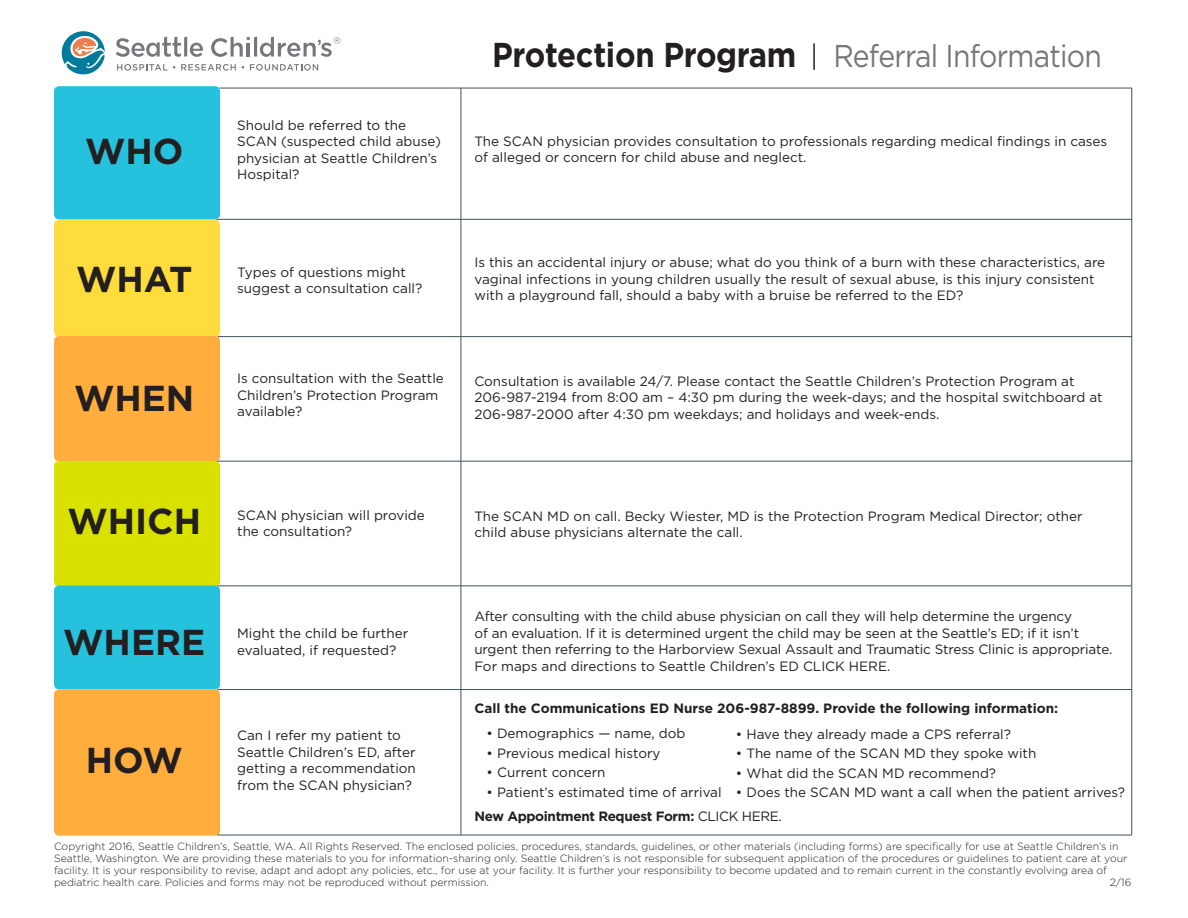
<style>
.page{position:relative;width:1188px;height:918px;background:#fff}
.page>*{position:absolute;margin:0;border:0;box-sizing:border-box;transform-origin:0 0}
.t1{font:700 36px "Gotham";color:#231f20}
.t2{font:31.5px "Gotham";letter-spacing:-.025em;color:#75777b;scale:.9 1}
.text_in_Gothom{font:13.5px/16.5px "Gotham";color:#231f20}
.text_in_Gothom-2{font:700 13.5px "Gotham";color:#231f20}
.text_in_Gothom-3{font:700 13.5px "Gotham";letter-spacing:-.025em;color:#231f20}
.A_top_headers_non_it{font:300 10.5px/12px "Gotham";color:#231f20}
.s1{font-weight:700;font-size:34.5px;color:#231f20}
.s2{font-weight:400}
</style>
<div class="page">
<div style="left:54px;top:220px;width:166px;height:117px;background:#ffdc3d;border-radius:5px"></div>
<div style="left:54px;top:86px;width:166px;height:133px;background:#26c2dd;border-radius:5px"></div>
<div style="left:54px;top:336px;width:166px;height:125px;background:#ffae3e;border-radius:5px"></div>
<div style="left:54px;top:461px;width:166px;height:125px;background:#d8e100;border-radius:5px"></div>
<div style="left:54px;top:585px;width:166px;height:105px;background:#26c2dd;border-radius:5px"></div>
<div style="left:54px;top:690px;width:166px;height:146px;background:#ffae3e;border-radius:5px"></div>
<hr style="left:216px;top:219px;width:916px;height:1px;background:#41525c">
<hr style="left:218px;top:336px;width:914px;height:1px;background:#41525c">
<hr style="left:217px;top:461px;width:915px;height:1px;background:#41525c">
<hr style="left:218px;top:586px;width:913px;height:1px;background:#41525c">
<hr style="left:217px;top:689px;width:915px;height:1px;background:#41525c">
<hr style="left:217px;top:835px;width:915px;height:1px;background:#41525c">
<hr style="left:1132px;top:88px;width:1px;height:747px;background:#41525c">
<hr style="left:461px;top:88px;width:1px;height:747px;background:#41525c">
<svg style="left:62px;top:31px;width:43px;height:43px"></svg>
<svg style="left:116px;top:37px;width:87px;height:20px"></svg>
<svg style="left:117px;top:64px;width:58px;height:7px"></svg>
<svg style="left:181px;top:64px;width:55px;height:7px"></svg>
<svg style="left:250px;top:64px;width:68px;height:7px"></svg>
<svg style="left:211px;top:37px;width:130px;height:20px"></svg>
<hr style="left:219px;top:88px;width:913px;height:1px;background:#41525c">
<hr style="left:813px;top:43px;width:2px;height:27px;background:#231f20">
<p class="t1" style="left:85px;top:127px;width:100px">WHO</p>
<p class="t1" style="left:76px;top:255px;width:118px">WHAT</p>
<p class="t1" style="left:74px;top:375px;width:122px">WHEN</p>
<p class="text_in_Gothom" style="left:237px;top:117px;width:205px">Should be referred to the<br>SCAN (suspected child abuse) physician at Seattle Children’s<br>Hospital?</p>
<p class="text_in_Gothom" style="left:237px;top:264px;width:187px">Types of questions might suggest a consultation call?</p>
<p class="text_in_Gothom" style="left:237px;top:370px;width:208px">Is consultation with the Seattle<br>Children’s Protection Program available?</p>
<p class="t2" style="left:492px;top:38px;width:679px"><span class="s1">Protection Program</span> Referral Information</p>
<p class="text_in_Gothom" style="left:474px;top:132px;width:634px">The SCAN physician provides consultation to professionals regarding medical findings in cases of alleged or concern for child abuse and neglect.</p>
<p class="text_in_Gothom" style="left:474px;top:254px;width:632px">Is this an accidental injury or abuse; what do you think of a burn with these characteristics, are vaginal infections in young children usually the result of sexual abuse, is this injury consistent with a playground fall, should a baby with a bruise be referred to the ED?</p>
<p class="text_in_Gothom" style="left:474px;top:372px;width:630px">Consultation is available 24/7. Please contact the Seattle Children’s Protection Program at<br>206-987-2194 from 8:00 am – 4:30 pm during the week-days; and the hospital switchboard at<br>206-987-2000 after 4:30 pm weekdays; and holidays and week-ends.</p>
<p class="t1" style="left:67px;top:497px;width:135px">WHICH</p>
<p class="text_in_Gothom" style="left:237px;top:507px;width:189px">SCAN physician will provide the consultation?</p>
<p class="t1" style="left:63px;top:618px;width:144px">WHERE</p>
<p class="t1" style="left:86px;top:736px;width:98px">HOW</p>
<p class="text_in_Gothom" style="left:237px;top:625px;width:172px">Might the child be further evaluated, if requested?</p>
<p class="text_in_Gothom" style="left:237px;top:727px;width:180px">Can I refer my patient to<br>Seattle Children’s ED, after getting a recommendation from the SCAN physician?</p>
<p class="text_in_Gothom" style="left:474px;top:507px;width:610px">The SCAN MD on call. Becky Wiester, MD is the Protection Program Medical Director; other child abuse physicians alternate the call.</p>
<p class="text_in_Gothom" style="left:474px;top:608px;width:639px">After consulting with the child abuse physician on call they will help determine the urgency<br>of an evaluation. If it is determined urgent the child may be seen at the Seattle’s ED; if it isn’t urgent then referring to the Harborview Sexual Assault and Traumatic Stress Clinic is appropriate.<br>For maps and directions to Seattle Children’s ED CLICK HERE.</p>
<p class="text_in_Gothom-2" style="left:474px;top:699px;width:585px">Call the Communications ED Nurse 206-987-8899. Provide the following information:</p>
<p class="text_in_Gothom" style="left:487px;top:725px;width:200px">• Demographics — name, dob</p>
<p class="text_in_Gothom" style="left:487px;top:744px;width:175px">• Previous medical history</p>
<p class="text_in_Gothom" style="left:487px;top:764px;width:121px">• Current concern</p>
<p class="text_in_Gothom" style="left:487px;top:783px;width:237px">• Patient’s estimated time of arrival</p>
<p class="text_in_Gothom-3" style="left:474px;top:807px;width:309px">New Appointment Request Form: <span class="s2">CLICK HERE.</span></p>
<p class="text_in_Gothom" style="left:736px;top:725px;width:277px">• Have they already made a CPS referral?</p>
<p class="text_in_Gothom" style="left:736px;top:745px;width:302px">• The name of the SCAN MD they spoke with</p>
<p class="text_in_Gothom" style="left:736px;top:764px;width:262px">• What did the SCAN MD recommend?</p>
<p class="text_in_Gothom" style="left:736px;top:784px;width:391px">• Does the SCAN MD want a call when the patient arrives?</p>
<p class="A_top_headers_non_it" style="left:54px;top:840px;width:1075px">Copyright 2016, Seattle Children’s, Seattle, WA. All Rights Reserved. The enclosed policies, procedures, standards, guidelines, or other materials (including forms) are specifically for use at Seattle Children’s in Seattle, Washington. We are providing these materials to you for information-sharing only. Seattle Children’s is not responsible for subsequent application of the procedures or guidelines to patient care at your facility. It is your responsibility to revise, adapt and adopt any policies, etc., for use at your facility. It is further your responsibility to become updated and to remain current in the constantly evolving area of pediatric health care. Policies and forms may not be reproduced without permission.</p>
<p class="A_top_headers_non_it" style="left:1110px;top:876px;width:23px">2/16</p>
</div>
